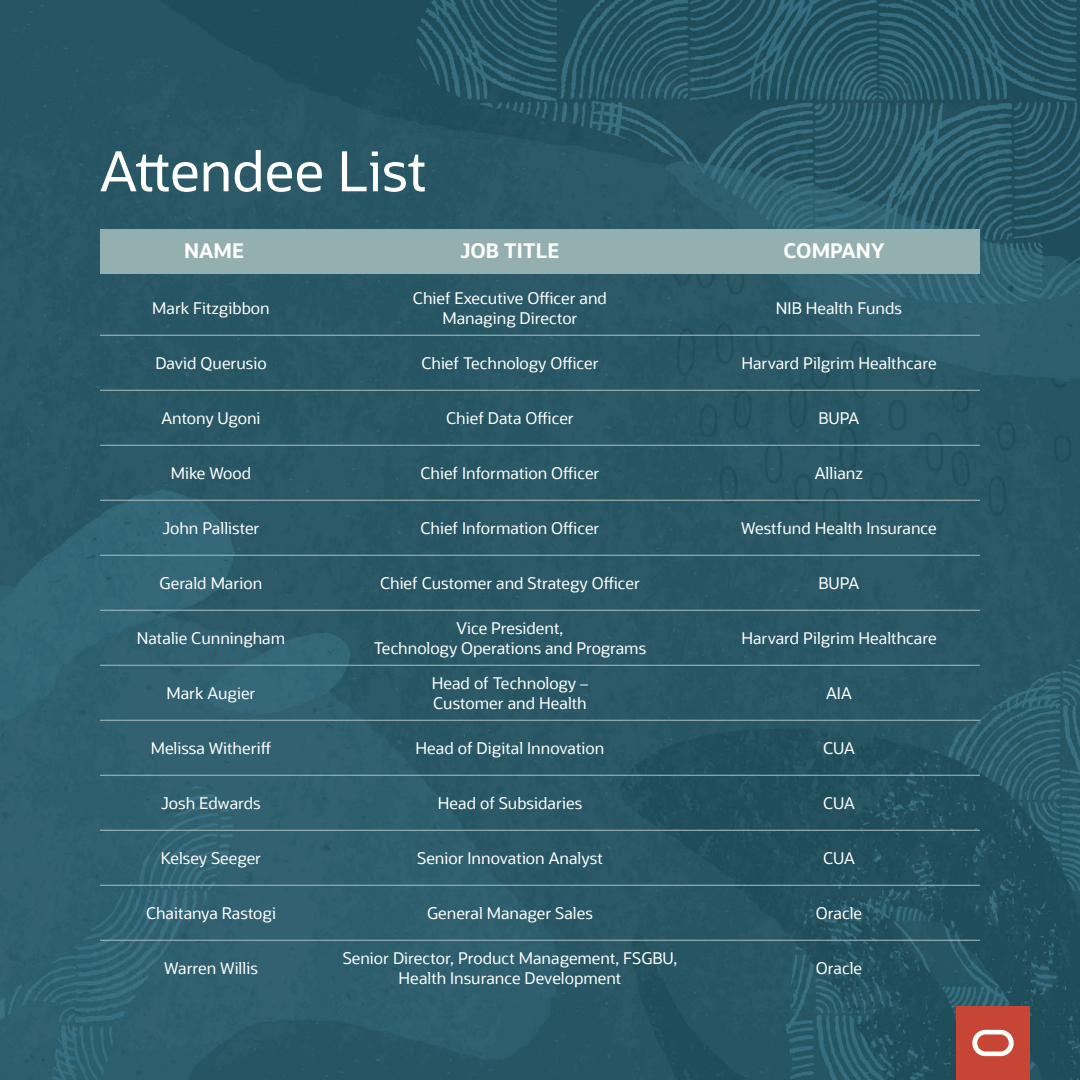
<style>
.page{position:relative;width:1080px;height:1080px;background:#fff}
.page>*{position:absolute;margin:0;border:0;box-sizing:border-box;transform-origin:0 0}
.t1{font:55px "Oracle Sans";color:#fffffb}
.t2{font:700 20px "Oracle Sans";color:#fffffb}
.t3{font:16px/20px "Oracle Sans";color:#fffffb;text-align:center}
</style>
<div class="page">
<img style="left:0;top:0;width:1080px;height:1080px">
<div style="left:956px;top:1006px;width:74px;height:74px;background:#c64534"></div>
<svg style="left:972px;top:1030px;width:42px;height:26px"></svg>
<div style="left:100px;top:229px;width:880px;height:45px;background:#94afaf"></div>
<hr style="left:100px;top:335px;width:222px;height:1px;background:#a9bfbf">
<hr style="left:322px;top:335px;width:376px;height:1px;background:#a9bfbf">
<hr style="left:698px;top:335px;width:282px;height:1px;background:#a9bfbf">
<hr style="left:100px;top:390px;width:222px;height:1px;background:#a9bfbf">
<hr style="left:322px;top:390px;width:376px;height:1px;background:#a9bfbf">
<hr style="left:698px;top:390px;width:282px;height:1px;background:#a9bfbf">
<hr style="left:100px;top:445px;width:222px;height:1px;background:#a9bfbf">
<hr style="left:322px;top:445px;width:376px;height:1px;background:#a9bfbf">
<hr style="left:698px;top:445px;width:282px;height:1px;background:#a9bfbf">
<hr style="left:100px;top:500px;width:222px;height:1px;background:#a9bfbf">
<hr style="left:322px;top:500px;width:376px;height:1px;background:#a9bfbf">
<hr style="left:698px;top:500px;width:282px;height:1px;background:#a9bfbf">
<hr style="left:100px;top:555px;width:222px;height:1px;background:#a9bfbf">
<hr style="left:322px;top:555px;width:376px;height:1px;background:#a9bfbf">
<hr style="left:698px;top:555px;width:282px;height:1px;background:#a9bfbf">
<hr style="left:100px;top:610px;width:222px;height:1px;background:#a9bfbf">
<hr style="left:322px;top:610px;width:376px;height:1px;background:#a9bfbf">
<hr style="left:698px;top:610px;width:282px;height:1px;background:#a9bfbf">
<hr style="left:100px;top:665px;width:222px;height:1px;background:#a9bfbf">
<hr style="left:322px;top:665px;width:376px;height:1px;background:#a9bfbf">
<hr style="left:698px;top:665px;width:282px;height:1px;background:#a9bfbf">
<hr style="left:100px;top:720px;width:222px;height:1px;background:#a9bfbf">
<hr style="left:322px;top:720px;width:376px;height:1px;background:#a9bfbf">
<hr style="left:698px;top:720px;width:282px;height:1px;background:#a9bfbf">
<hr style="left:100px;top:775px;width:222px;height:1px;background:#a9bfbf">
<hr style="left:322px;top:775px;width:376px;height:1px;background:#a9bfbf">
<hr style="left:698px;top:775px;width:282px;height:1px;background:#a9bfbf">
<hr style="left:100px;top:830px;width:222px;height:1px;background:#a9bfbf">
<hr style="left:322px;top:830px;width:376px;height:1px;background:#a9bfbf">
<hr style="left:698px;top:830px;width:282px;height:1px;background:#a9bfbf">
<hr style="left:100px;top:885px;width:222px;height:1px;background:#a9bfbf">
<hr style="left:322px;top:885px;width:376px;height:1px;background:#a9bfbf">
<hr style="left:698px;top:885px;width:282px;height:1px;background:#a9bfbf">
<hr style="left:100px;top:940px;width:222px;height:1px;background:#a9bfbf">
<hr style="left:322px;top:940px;width:376px;height:1px;background:#a9bfbf">
<hr style="left:698px;top:940px;width:282px;height:1px;background:#a9bfbf">
<p class="t1" style="left:100px;top:138px;width:328px">Attendee List</p>
<p class="t2" style="left:184px;top:238px;width:61px">NAME</p>
<p class="t2" style="left:461px;top:238px;width:100px">JOB TITLE</p>
<p class="t2" style="left:784px;top:238px;width:102px">COMPANY</p>
<p class="t3" style="left:152px;top:298px;width:119px">Mark Fitzgibbon</p>
<p class="t3" style="left:413px;top:288px;width:196px">Chief Executive Officer and<br>Managing Director</p>
<p class="t3" style="left:776px;top:298px;width:128px">NIB Health Funds</p>
<p class="t3" style="left:155px;top:353px;width:113px">David Querusio</p>
<p class="t3" style="left:421px;top:353px;width:179px">Chief Technology Officer</p>
<p class="t3" style="left:741px;top:353px;width:197px">Harvard Pilgrim Healthcare</p>
<p class="t3" style="left:161px;top:408px;width:101px">Antony Ugoni</p>
<p class="t3" style="left:446px;top:408px;width:129px">Chief Data Officer</p>
<p class="t3" style="left:819px;top:408px;width:42px">BUPA</p>
<p class="t3" style="left:171px;top:463px;width:82px">Mike Wood</p>
<p class="t3" style="left:420px;top:463px;width:181px">Chief Information Officer</p>
<p class="t3" style="left:815px;top:463px;width:50px">Allianz</p>
<p class="t3" style="left:162px;top:518px;width:99px">John Pallister</p>
<p class="t3" style="left:420px;top:518px;width:181px">Chief Information Officer</p>
<p class="t3" style="left:741px;top:518px;width:197px">Westfund Health Insurance</p>
<p class="t3" style="left:160px;top:573px;width:104px">Gerald Marion</p>
<p class="t3" style="left:380px;top:573px;width:261px">Chief Customer and Strategy Officer</p>
<p class="t3" style="left:819px;top:573px;width:42px">BUPA</p>
<p class="t3" style="left:137px;top:628px;width:150px">Natalie Cunningham</p>
<p class="t3" style="left:374px;top:618px;width:274px">Vice President,<br>Technology Operations and Programs</p>
<p class="t3" style="left:741px;top:628px;width:197px">Harvard Pilgrim Healthcare</p>
<p class="t3" style="left:166px;top:683px;width:91px">Mark Augier</p>
<p class="t3" style="left:432px;top:673px;width:158px;text-align:left">Head of Technology –<br>Customer and Health</p>
<p class="t3" style="left:826px;top:683px;width:27px">AIA</p>
<p class="t3" style="left:151px;top:738px;width:122px">Melissa Witheriff</p>
<p class="t3" style="left:416px;top:738px;width:190px">Head of Digital Innovation</p>
<p class="t3" style="left:823px;top:738px;width:33px">CUA</p>
<p class="t3" style="left:161px;top:793px;width:101px">Josh Edwards</p>
<p class="t3" style="left:438px;top:793px;width:146px">Head of Subsidaries</p>
<p class="t3" style="left:823px;top:793px;width:33px">CUA</p>
<p class="t3" style="left:161px;top:848px;width:102px">Kelsey Seeger</p>
<p class="t3" style="left:417px;top:848px;width:187px">Senior Innovation Analyst</p>
<p class="t3" style="left:823px;top:848px;width:33px">CUA</p>
<p class="t3" style="left:146px;top:903px;width:131px">Chaitanya Rastogi</p>
<p class="t3" style="left:427px;top:903px;width:167px">General Manager Sales</p>
<p class="t3" style="left:816px;top:903px;width:48px">Oracle</p>
<p class="t3" style="left:164px;top:958px;width:95px">Warren Willis</p>
<p class="t3" style="left:343px;top:948px;width:336px">Senior Director, Product Management, FSGBU,<br>Health Insurance Development</p>
<p class="t3" style="left:816px;top:958px;width:48px">Oracle</p>
</div>
